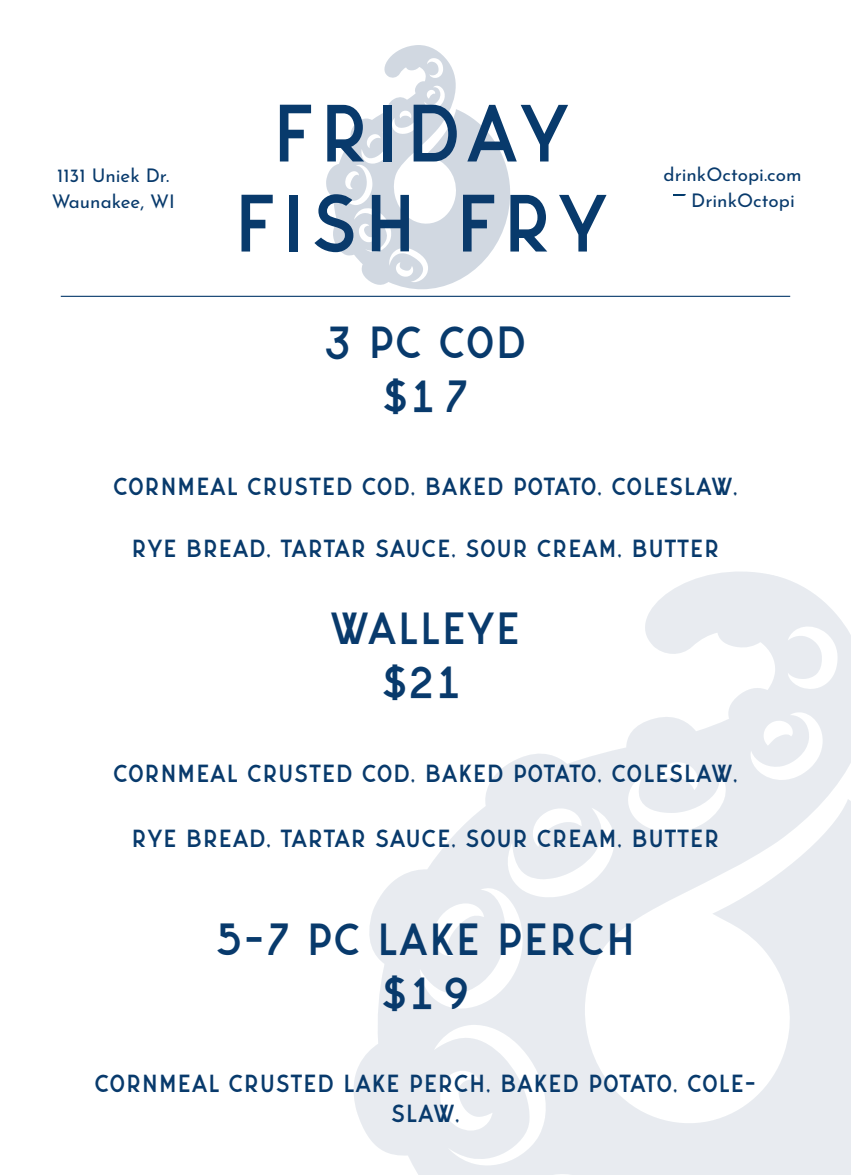
<style>
.page{position:relative;width:851px;height:1175px;background:#fff}
.page>*{position:absolute;margin:0;border:0;box-sizing:border-box;transform-origin:0 0}
.Section_Header{font:81px "Forward";letter-spacing:.1em;color:#083a6c}
.t1{font:45px "Forward";letter-spacing:.05em;color:#083a6c}
.t2{font:24.75px/29.7px "Forward";letter-spacing:.05em;color:#083a6c;text-align:center}
.t3{font:18.9px "Josefin Sans";color:#083a6c}
</style>
<div class="page">
<svg style="left:354px;top:571px;width:496px;height:603px;fill:#e8ebf0"></svg>
<svg style="left:673px;top:195px;width:12px;height:1px"></svg>
<svg style="left:326px;top:45px;width:184px;height:244px;fill:#d4dbe4"></svg>
<hr style="left:61px;top:296px;width:729px;height:1px;background:#083a6c">
<p class="t3" style="left:57px;top:160px;width:114px">1131 Uniek Dr.</p>
<p class="t3" style="left:52px;top:185px;width:125px">Waunakee, WI</p>
<p class="Section_Header" style="left:273px;top:95px;width:297px">FRIDAY</p>
<p class="Section_Header" style="left:234px;top:185px;width:373px">FISH FRY</p>
<p class="t1" style="left:325px;top:320px;width:202px">3 PC COD</p>
<p class="t1" style="left:383px;top:374px;width:86px">$17</p>
<p class="t3" style="left:663px;top:159px;width:140px">drinkOctopi.com</p>
<p class="t3" style="left:691px;top:184px;width:105px">DrinkOctopi</p>
<p class="t2" style="left:113px;top:472px;width:625px">CORNMEAL CRUSTED COD, BAKED POTATO, COLESLAW,</p>
<p class="t2" style="left:132px;top:534px;width:588px">RYE BREAD, TARTAR SAUCE, SOUR CREAM, BUTTER</p>
<p class="t1" style="left:331px;top:607px;width:190px">WALLEYE</p>
<p class="t1" style="left:382px;top:661px;width:87px">$21</p>
<p class="t2" style="left:113px;top:758px;width:625px">CORNMEAL CRUSTED COD, BAKED POTATO, COLESLAW,</p>
<p class="t2" style="left:132px;top:823px;width:588px">RYE BREAD, TARTAR SAUCE, SOUR CREAM, BUTTER</p>
<p class="t1" style="left:216px;top:917px;width:420px">5-7 PC LAKE PERCH</p>
<p class="t1" style="left:382px;top:971px;width:88px">$19</p>
<p class="t2" style="left:95px;top:1069px;width:662px">CORNMEAL CRUSTED LAKE PERCH, BAKED POTATO, COLE-<br>SLAW,</p>
</div>
